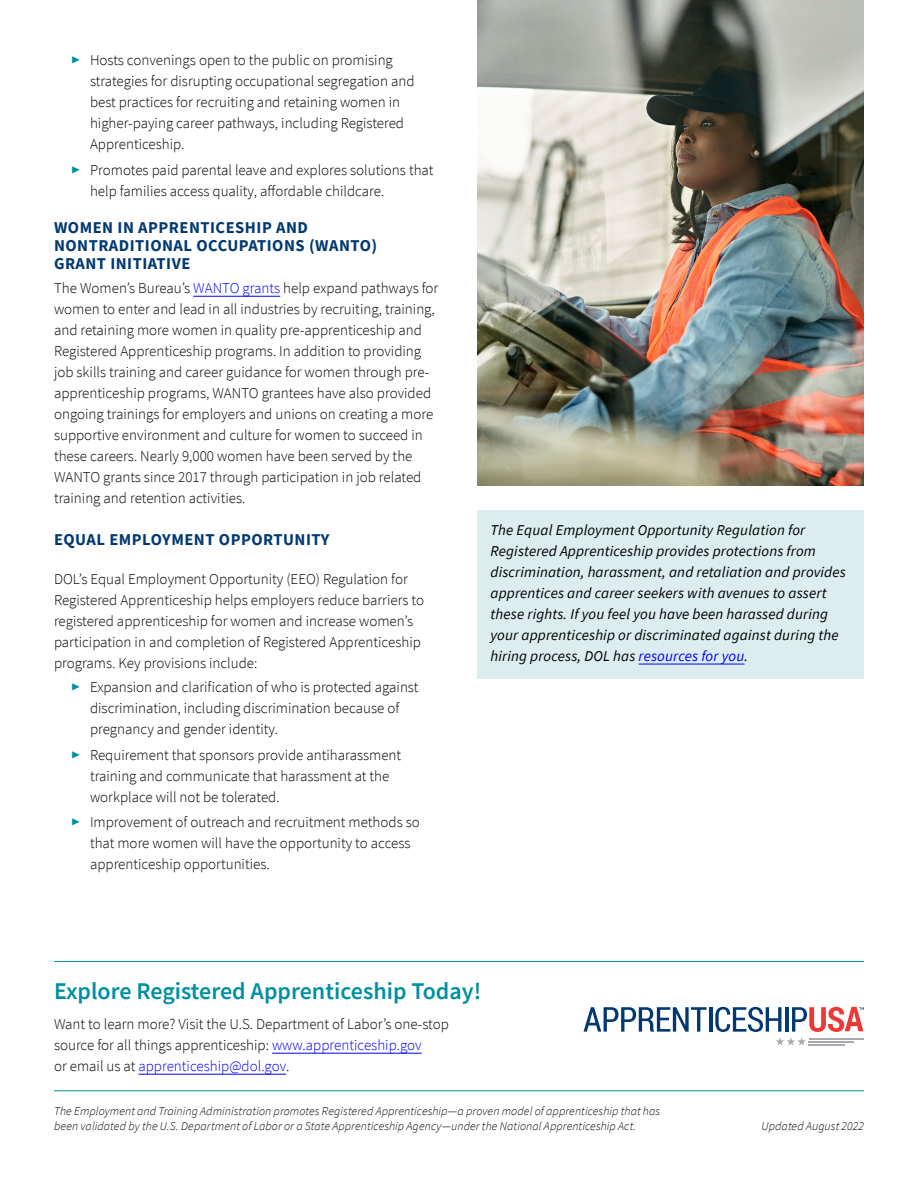
<style>
.page{position:relative;width:918px;height:1188px;background:#fff}
.page>*{position:absolute;margin:0;border:0;box-sizing:border-box;transform-origin:0 0}
.t1{font:600 24px "Source Sans Pro";color:#0090a1}
.t2{font:700 16.5px/18px "Source Sans Pro";letter-spacing:.03em;color:#003971}
.t3{font:300 15px/21px "Source Sans Pro";color:#000}
.t4{font:italic 15px/21px "Source Sans Pro";letter-spacing:.01em;color:#000}
.t5{font:italic 300 12px/15px "Source Sans Pro";letter-spacing:.01em;color:#000}
.s1{font-size:9px;color:#0090a1}
.s2{color:#0000fe}
</style>
<div class="page">
<div style="left:477px;top:510px;width:387px;height:169px;background:#dcedef"></div>
<hr style="left:639px;top:664px;width:106px;height:1px;background:#0000fe">
<img style="left:477px;top:0;width:387px;height:486px">
<hr style="left:193px;top:296px;width:87px;height:1px;background:#0000fe">
<hr style="left:272px;top:1053px;width:150px;height:1px;background:#0000fe">
<hr style="left:138px;top:1074px;width:148px;height:1px;background:#0000fe">
<hr style="left:54px;top:961px;width:810px;height:1px;background:#0090a1">
<hr style="left:54px;top:1090px;width:810px;height:1px;background:#0090a1">
<svg style="left:584px;top:1007px;width:122px;height:25px"></svg>
<hr style="left:709px;top:1007px;width:3px;height:25px;background:#003971">
<svg style="left:715px;top:1007px;width:149px;height:39px"></svg>
<p class="t3" style="left:90px;top:50px;width:326px;text-indent:-18px"><span class="s1">▶</span> Hosts convenings open to the public on promising strategies for disrupting occupational segregation and best practices for recruiting and retaining women in higher-paying career pathways, including Registered Apprenticeship.</p>
<p class="t3" style="left:90px;top:159px;width:345px;text-indent:-18px"><span class="s1">▶</span> Promotes paid parental leave and explores solutions that help families access quality, affordable childcare.</p>
<p class="t2" style="left:54px;top:219px;width:325px">WOMEN IN APPRENTICESHIP AND<br>NONTRADITIONAL OCCUPATIONS (WANTO)<br>GRANT INITIATIVE</p>
<p class="t3" style="left:54px;top:278px;width:386px">The Women’s Bureau’s <span class="s2">WANTO grants</span> help expand pathways for women to enter and lead in all industries by recruiting, training, and retaining more women in quality pre-apprenticeship and Registered Apprenticeship programs. In addition to providing job skills training and career guidance for women through pre&shy;apprenticeship programs, WANTO grantees have also provided ongoing trainings for employers and unions on creating a more supportive environment and culture for women to succeed in these careers. Nearly 9,000 women have been served by the WANTO grants since 2017 through participation in job related training and retention activities.</p>
<p class="t2" style="left:54px;top:531px;width:277px">EQUAL EMPLOYMENT OPPORTUNITY</p>
<p class="t3" style="left:54px;top:569px;width:372px">DOL’s Equal Employment Opportunity (EEO) Regulation for Registered Apprenticeship helps employers reduce barriers to registered apprenticeship for women and increase women’s participation in and completion of Registered Apprenticeship programs. Key provisions include:</p>
<p class="t3" style="left:90px;top:677px;width:330px;text-indent:-18px"><span class="s1">▶</span> Expansion and clarification of who is protected against discrimination, including discrimination because of pregnancy and gender identity.</p>
<p class="t3" style="left:90px;top:744px;width:313px;text-indent:-18px"><span class="s1">▶</span> Requirement that sponsors provide antiharassment training and communicate that harassment at the workplace will not be tolerated.</p>
<p class="t3" style="left:90px;top:812px;width:331px;text-indent:-18px"><span class="s1">▶</span> Improvement of outreach and recruitment methods so that more women will have the opportunity to access apprenticeship opportunities.</p>
<p class="t4" style="left:490px;top:519px;width:357px">The Equal Employment Opportunity Regulation for Registered Apprenticeship provides protections from discrimination, harassment, and retaliation and provides apprentices and career seekers with avenues to assert these rights. If you feel you have been harassed during your apprenticeship or discriminated against during the hiring process, DOL has <span class="s2">resources for you</span>.</p>
<h1 class="t1" style="left:54px;top:975px;width:429px">Explore Registered Apprenticeship Today!</h1>
<p class="t3" style="left:54px;top:1014px;width:396px">Want to learn more? Visit the U.S. Department of Labor’s one-stop source for all things apprenticeship: <span class="s2">www.apprenticeship.gov<br></span>or email us at <span class="s2">apprenticeship@dol.gov</span>.</p>
<p class="t5" style="left:54px;top:1103px;width:608px">The Employment and Training Administration promotes Registered Apprenticeship—a proven model of apprenticeship that has been validated by the U.S. Department of Labor or a State Apprenticeship Agency—under the National Apprenticeship Act.</p>
<p class="t5" style="left:762px;top:1118px;width:104px">Updated August 2022</p>
</div>
